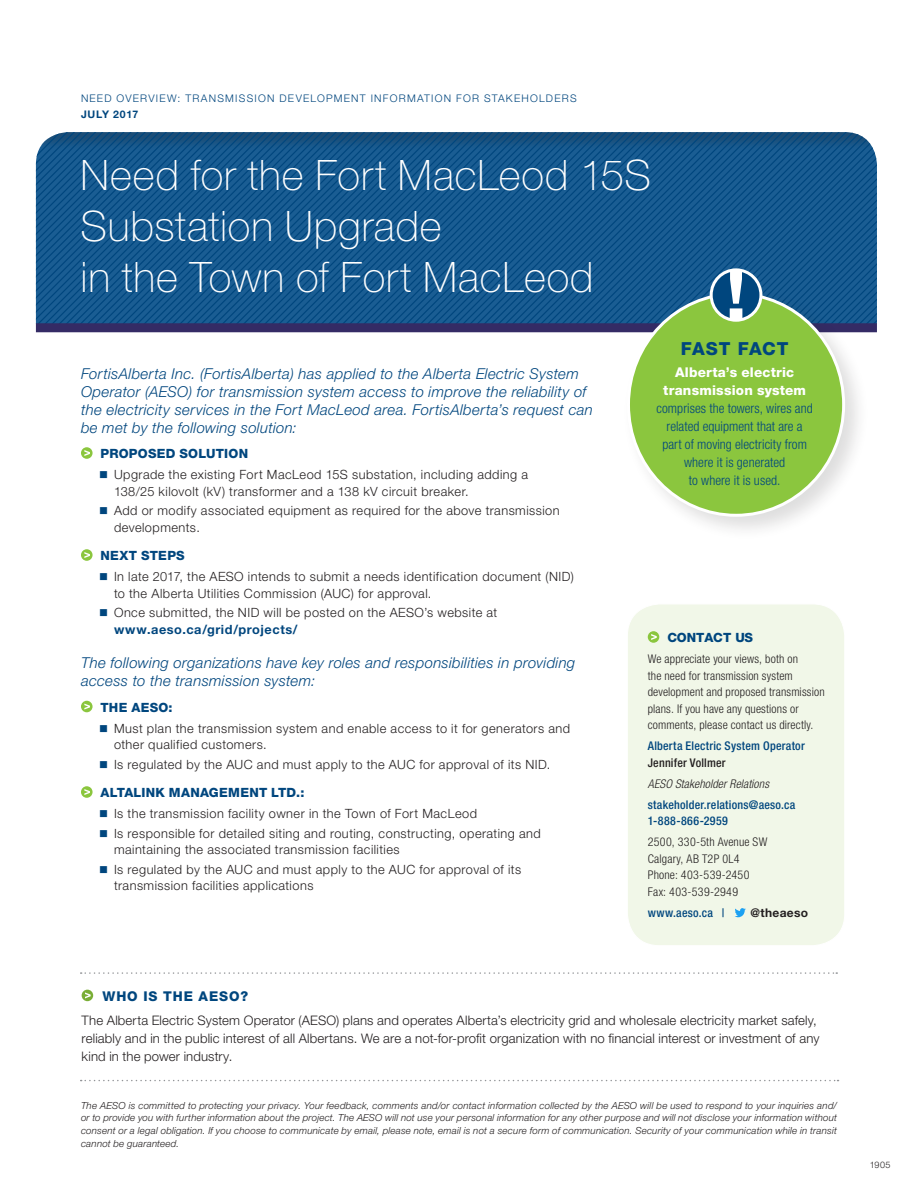
<style>
.page{position:relative;width:918px;height:1188px;background:#fff}
.page>*{position:absolute;margin:0;border:0;box-sizing:border-box;transform-origin:0 0}
.t1{font:100 42px/51px "Helvetica Neue LT Std";letter-spacing:.02em;color:#fff}
.Fast_Fact_Header{font:800 18px "Helvetica Neue LT Std";letter-spacing:.035em;color:#00467e}
.Intro{font:italic 300 15px/18px "Helvetica Neue LT Std";letter-spacing:.02em;color:#00467e}
.Fast_Fact_Body{font:300 condensed 13.5px/18px "Helvetica Neue LT Std";letter-spacing:.005em;color:#00467e;text-align:center}
.Subhead_1{font:800 13.5px "Helvetica Neue LT Std";letter-spacing:.07em;color:#00467e}
.Body_Text{font:300 13.2px/18px "Helvetica Neue LT Std";letter-spacing:.01em;color:#231f20}
.t2{font:300 12.75px/16.5px "Helvetica Neue LT Std";letter-spacing:.035em;color:#231f20}
.Subhead{font:800 12.75px "Helvetica Neue LT Std";letter-spacing:.015em;color:#00467e}
.Subhead-2{font:800 12.75px "Helvetica Neue LT Std";letter-spacing:-.01em;color:#00467e}
.Contact_Us_body{font:300 condensed 12px/16.5px "Helvetica Neue LT Std";letter-spacing:.015em;color:#231f20}
.Contact_Us_body-2{font:500 condensed 12px/16.5px "Helvetica Neue LT Std";letter-spacing:.02em;color:#00467e}
.Contact_Us_body-3{font:italic 300 condensed 12px "Helvetica Neue LT Std";letter-spacing:.01em;color:#231f20}
.Contact_Us_body-4{font:700 12px "Helvetica Neue LT Std";letter-spacing:.025em;color:#231f20}
.t3{font:300 10.5px "Helvetica Neue LT Std";letter-spacing:.12em;color:#00467e}
.Date{font:700 10.5px "Helvetica Neue LT Std";letter-spacing:.065em;color:#00467e}
.Map_disclaimer{font:italic 300 9.75px/12.8px "Helvetica Neue LT Std";letter-spacing:.02em;color:#231f20;text-align:justify}
.Project_Number{font:300 9px "Helvetica Neue LT Std";color:#231f20}
.s1{font-weight:700;color:#00467e}
.s2{font-weight:800;font-stretch:normal;color:#fff}
.s3{color:#231f20}
</style>
<div class="page">
<svg style="left:36px;top:132px;width:833px;height:191px;background:#14568c"></svg>
<div style="left:36px;top:323px;width:841px;height:9px;background:#342b65"></div>
<div style="left:621px;top:287px;width:249px;height:255px;background:#231f20;opacity:.15"></div>
<div style="left:628px;top:294px;width:216px;height:221px;background:#8bc63e;border-radius:50%"></div>
<div style="left:711px;top:270px;width:50px;height:50px;background:#00467e;border-radius:50%"></div>
<svg style="left:730px;top:272px;width:12px;height:46px"></svg>
<div style="left:710px;top:268px;width:52px;height:54px;border:3px solid #fff;border-radius:50%"></div>
<div style="left:82px;top:990px;width:11px;height:11px;background:#7aae36;border-radius:50%"></div>
<svg style="left:85px;top:992px;width:6px;height:6px"></svg>
<svg style="left:81px;top:972px;width:756px;height:2px"></svg>
<svg style="left:81px;top:1080px;width:758px;height:1px"></svg>
<div style="left:627px;top:604px;width:218px;height:342px;background:#f1f7e8;border-radius:32px"></div>
<div style="left:627px;top:604px;width:218px;height:342px;border:1px solid #fff;border-radius:32px"></div>
<div style="left:648px;top:631px;width:11px;height:12px;background:#8bc63e;border-radius:50%"></div>
<svg style="left:651px;top:634px;width:6px;height:6px"></svg>
<svg style="left:735px;top:908px;width:11px;height:9px"></svg>
<svg style="left:81px;top:447px;width:12px;height:12px"></svg>
<svg style="left:84px;top:450px;width:6px;height:6px"></svg>
<svg style="left:81px;top:549px;width:12px;height:12px"></svg>
<svg style="left:84px;top:552px;width:6px;height:6px"></svg>
<div style="left:81px;top:701px;width:12px;height:11px;background:#8bc63e;border-radius:50%"></div>
<svg style="left:84px;top:704px;width:6px;height:6px"></svg>
<svg style="left:81px;top:786px;width:12px;height:12px"></svg>
<svg style="left:84px;top:789px;width:6px;height:6px"></svg>
<p class="t3" style="left:81px;top:92px;width:497px">NEED OVERVIEW: TRANSMISSION DEVELOPMENT INFORMATION FOR STAKEHOLDERS</p>
<p class="Date" style="left:81px;top:108px;width:59px">JULY 2017</p>
<p class="t1" style="left:81px;top:149px;width:572px">Need for the Fort MacLeod 15S<br>Substation Upgrade<br>in the Town of Fort MacLeod</p>
<p class="Intro" style="left:81px;top:364px;width:514px">FortisAlberta Inc. (FortisAlberta) has applied to the Alberta Electric System Operator (AESO) for transmission system access to improve the reliability of the electricity services in the Fort MacLeod area. FortisAlberta’s request can be met by the following solution:</p>
<p class="Subhead" style="left:101px;top:446px;width:149px">PROPOSED SOLUTION</p>
<p class="t2" style="left:114px;top:466px;width:416px">Upgrade the existing Fort MacLeod 15S substation, including adding a<br>138/25 kilovolt (kV) transformer and a 138 kV circuit breaker.</p>
<p class="t2" style="left:114px;top:502px;width:447px">Add or modify associated equipment as required for the above transmission developments.</p>
<p class="Subhead" style="left:101px;top:548px;width:86px">NEXT STEPS</p>
<p class="t2" style="left:114px;top:568px;width:461px">In late 2017, the AESO intends to submit a needs identification document (NID) to the Alberta Utilities Commission (AUC) for approval.</p>
<p class="t2" style="left:114px;top:604px;width:385px">Once submitted, the NID will be posted on the AESO’s website at <span class="s1">www.aeso.ca/grid/projects/</span></p>
<p class="Intro" style="left:81px;top:654px;width:496px">The following organizations have key roles and responsibilities in providing access to the transmission system:</p>
<p class="Subhead" style="left:101px;top:699px;width:74px">THE AESO:</p>
<p class="t2" style="left:114px;top:720px;width:458px">Must plan the transmission system and enable access to it for generators and other qualified customers.</p>
<p class="t2" style="left:114px;top:756px;width:438px">Is regulated by the AUC and must apply to the AUC for approval of its NID.</p>
<p class="Subhead" style="left:101px;top:785px;width:205px">ALTALINK MANAGEMENT LTD.:</p>
<p class="t2" style="left:114px;top:805px;width:365px">Is the transmission facility owner in the Town of Fort MacLeod</p>
<p class="t2" style="left:114px;top:825px;width:428px">Is responsible for detailed siting and routing, constructing, operating and maintaining the associated transmission facilities</p>
<p class="t2" style="left:114px;top:861px;width:409px">Is regulated by the AUC and must apply to the AUC for approval of its transmission facilities applications</p>
<p class="Fast_Fact_Header" style="left:681px;top:338px;width:109px">FAST FACT</p>
<p class="Fast_Fact_Body" style="left:657px;top:363px;width:158px"><span class="s2">Alberta’s electric transmission system </span>comprises the towers, wires and related equipment that are a part of moving electricity from where it is generated<br>to where it is used.</p>
<p class="Subhead-2" style="left:667px;top:630px;width:87px">CONTACT US</p>
<p class="Contact_Us_body" style="left:648px;top:650px;width:178px">We appreciate your views, both on<br>the need for transmission system development and proposed transmission plans. If you have any questions or comments, please contact us directly.</p>
<p class="Contact_Us_body-2" style="left:648px;top:737px;width:159px">Alberta Electric System Operator<br><span class="s3">Jennifer Vollmer</span></p>
<p class="Contact_Us_body-3" style="left:648px;top:776px;width:123px">AESO Stakeholder Relations</p>
<p class="Contact_Us_body-2" style="left:648px;top:796px;width:149px">stakeholder.relations@aeso.ca<br>1-888-866-2959</p>
<p class="Contact_Us_body" style="left:648px;top:833px;width:121px">2500, 330-5th Avenue SW<br>Calgary, AB T2P 0L4<br>Phone: 403-539-2450<br>Fax: 403-539-2949</p>
<p class="Contact_Us_body-2" style="left:648px;top:904px;width:78px">www.aeso.ca |</p>
<p class="Contact_Us_body-4" style="left:750px;top:905px;width:59px">@theaeso</p>
<p class="Subhead_1" style="left:102px;top:988px;width:147px">WHO IS THE AESO?</p>
<p class="Body_Text" style="left:82px;top:1011px;width:739px">The Alberta Electric System Operator (AESO) plans and operates Alberta’s electricity grid and wholesale electricity market safely, reliably and in the public interest of all Albertans. We are a not-for-profit organization with no financial interest or investment of any kind in the power industry.</p>
<p class="Map_disclaimer" style="left:81px;top:1099px;width:758px">The AESO is committed to protecting your privacy. Your feedback, comments and/or contact information collected by the AESO will be used to respond to your inquiries and/ or to provide you with further information about the project. The AESO will not use your personal information for any other purpose and will not disclose your information without consent or a legal obligation. If you choose to communicate by email, please note, email is not a secure form of communication. Security of your communication while in transit cannot be guaranteed.</p>
<p class="Project_Number" style="left:870px;top:1159px;width:22px">1905</p>
</div>
